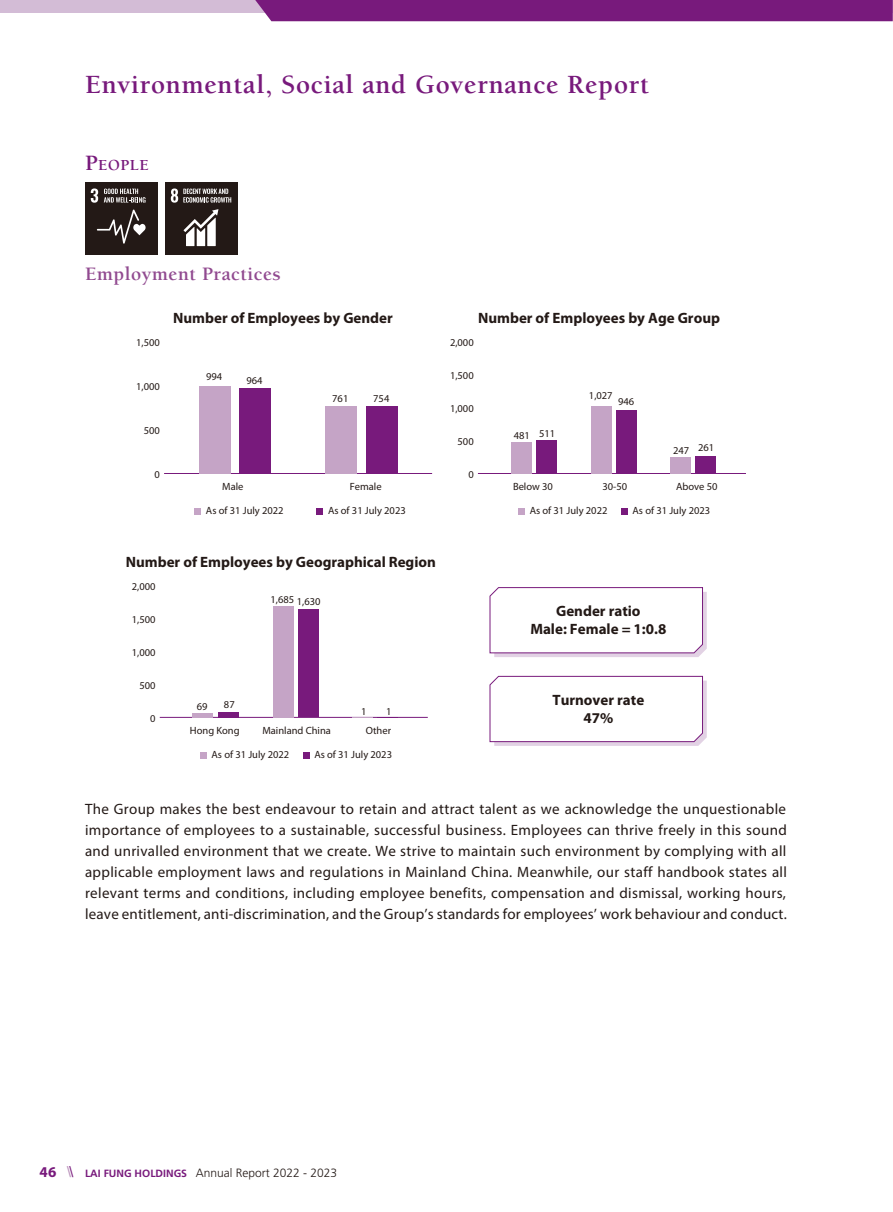
<style>
.page{position:relative;width:893px;height:1212px;background:#fff}
.page>*{position:absolute;margin:0;border:0;box-sizing:border-box;transform-origin:0 0}
.t1{font:700 27px "Berkeley Std";letter-spacing:.025em;color:#781a7c}
.t2{font:700 19.5px "Berkeley Std";letter-spacing:.025em;color:#914a90}
.t3{font:700 15.75px "Berkeley Std";letter-spacing:.04em;color:#781a7c}
.t4{font:15px/21px "Myriad Pro";letter-spacing:.015em;color:#231916;text-align:justify}
.t5{font:700 15px/18px "Myriad Pro";color:#231916;text-align:center}
.t6{font:700 15px "Myriad Pro";color:#781a7c}
.t7{font:300 12px "Frutiger LT Std";color:#231916}
.t8{font:10.5px "Myriad Pro";color:#231916}
.s1{font-size:22.5px}
.s2{font-weight:700;font-size:10.5px;color:#781a7c}
</style>
<div class="page">
<div style="left:0;top:0;width:893px;height:13px;background:#d3bcd6"></div>
<div style="left:255px;top:0;width:638px;height:21px;background:#781a7c"></div>
<div style="left:85px;top:182px;width:72px;height:73px;background:#231916"></div>
<svg style="left:91px;top:188px;width:7px;height:15px"></svg>
<svg style="left:104px;top:189px;width:42px;height:14px"></svg>
<svg style="left:97px;top:210px;width:49px;height:34px"></svg>
<div style="left:165px;top:182px;width:72px;height:73px;background:#231916"></div>
<svg style="left:171px;top:188px;width:60px;height:15px"></svg>
<svg style="left:183px;top:209px;width:35px;height:37px"></svg>
<hr style="left:164px;top:473px;width:268px;height:1px;background:#781a7c">
<div style="left:199px;top:386px;width:31px;height:87px;background:#c5a4c6"></div>
<div style="left:240px;top:388px;width:31px;height:85px;background:#781a7c"></div>
<div style="left:325px;top:406px;width:31px;height:67px;background:#c5a4c6"></div>
<div style="left:366px;top:407px;width:31px;height:66px;background:#781a7c"></div>
<hr style="left:478px;top:473px;width:268px;height:1px;background:#781a7c">
<div style="left:511px;top:442px;width:21px;height:31px;background:#c5a4c6"></div>
<div style="left:536px;top:440px;width:21px;height:33px;background:#781a7c"></div>
<div style="left:591px;top:405px;width:21px;height:68px;background:#c5a4c6"></div>
<div style="left:616px;top:410px;width:21px;height:63px;background:#781a7c"></div>
<div style="left:670px;top:457px;width:21px;height:16px;background:#c5a4c6"></div>
<div style="left:695px;top:456px;width:21px;height:17px;background:#781a7c"></div>
<div style="left:194px;top:508px;width:7px;height:6px;background:#c5a4c6"></div>
<svg style="left:317px;top:508px;width:6px;height:6px"></svg>
<div style="left:518px;top:508px;width:7px;height:6px;background:#c5a4c6"></div>
<svg style="left:621px;top:508px;width:6px;height:6px"></svg>
<hr style="left:160px;top:717px;width:268px;height:1px;background:#781a7c">
<hr style="left:193px;top:713px;width:20px;height:4px;background:#c5a4c6">
<div style="left:218px;top:712px;width:21px;height:5px;background:#781a7c"></div>
<div style="left:273px;top:606px;width:21px;height:111px;background:#c5a4c6"></div>
<div style="left:298px;top:609px;width:21px;height:108px;background:#781a7c"></div>
<svg style="left:200px;top:752px;width:6px;height:6px"></svg>
<svg style="left:303px;top:752px;width:6px;height:6px"></svg>
<svg style="left:489px;top:587px;width:218px;height:70px"></svg>
<svg style="left:489px;top:676px;width:218px;height:70px"></svg>
<h1 class="t1" style="left:85px;top:70px;width:565px">Environmental, Social and Governance Report</h1>
<p class="t3" style="left:85px;top:156px;width:65px"><span class="s1">P</span>EOPLE</p>
<h2 class="t2" style="left:85px;top:264px;width:197px">Employment Practices</h2>
<p class="t5" style="left:173px;top:308px;width:221px">Number of Employees by Gender</p>
<p class="t5" style="left:478px;top:308px;width:244px">Number of Employees by Age Group</p>
<p class="t8" style="left:136px;top:336px;width:25px">1,500</p>
<p class="t8" style="left:450px;top:336px;width:25px">2,000</p>
<p class="t8" style="left:136px;top:380px;width:25px">1,000</p>
<p class="t8" style="left:206px;top:370px;width:18px">994</p>
<p class="t8" style="left:246px;top:374px;width:18px">964</p>
<p class="t8" style="left:332px;top:392px;width:18px">761</p>
<p class="t8" style="left:373px;top:392px;width:18px">754</p>
<p class="t8" style="left:450px;top:369px;width:25px">1,500</p>
<p class="t8" style="left:450px;top:402px;width:25px">1,000</p>
<p class="t8" style="left:589px;top:389px;width:25px">1,027</p>
<p class="t8" style="left:618px;top:395px;width:18px">946</p>
<p class="t8" style="left:144px;top:424px;width:18px">500</p>
<p class="t8" style="left:458px;top:435px;width:18px">500</p>
<p class="t8" style="left:514px;top:428px;width:43px">481 511</p>
<p class="t8" style="left:673px;top:442px;width:43px">247 261</p>
<p class="t8" style="left:155px;top:468px;width:7px">0</p>
<p class="t8" style="left:468px;top:468px;width:7px">0</p>
<p class="t8" style="left:222px;top:480px;width:23px">Male</p>
<p class="t8" style="left:350px;top:480px;width:33px">Female</p>
<p class="t8" style="left:513px;top:480px;width:41px">Below 30</p>
<p class="t8" style="left:602px;top:480px;width:26px">30-50</p>
<p class="t8" style="left:676px;top:480px;width:43px">Above 50</p>
<p class="t8" style="left:328px;top:504px;width:79px">As of 31 July 2023</p>
<p class="t8" style="left:530px;top:504px;width:79px">As of 31 July 2022</p>
<p class="t8" style="left:632px;top:504px;width:79px">As of 31 July 2023</p>
<p class="t5" style="left:126px;top:552px;width:312px">Number of Employees by Geographical Region</p>
<p class="t8" style="left:206px;top:504px;width:79px">As of 31 July 2022</p>
<p class="t8" style="left:132px;top:580px;width:25px">2,000</p>
<p class="t8" style="left:132px;top:613px;width:25px">1,500</p>
<p class="t8" style="left:132px;top:646px;width:25px">1,000</p>
<p class="t8" style="left:139px;top:679px;width:18px">500</p>
<p class="t8" style="left:150px;top:712px;width:7px">0</p>
<p class="t8" style="left:271px;top:594px;width:51px">1,685 1,630</p>
<p class="t8" style="left:197px;top:700px;width:12px">69</p>
<p class="t8" style="left:224px;top:698px;width:12px">87</p>
<p class="t8" style="left:361px;top:705px;width:7px">1</p>
<p class="t8" style="left:386px;top:705px;width:7px">1</p>
<p class="t8" style="left:190px;top:723px;width:51px">Hong Kong</p>
<p class="t8" style="left:262px;top:723px;width:70px">Mainland China</p>
<p class="t8" style="left:366px;top:723px;width:27px">Other</p>
<p class="t8" style="left:212px;top:748px;width:79px">As of 31 July 2022</p>
<p class="t8" style="left:314px;top:748px;width:79px">As of 31 July 2023</p>
<p class="t5" style="left:530px;top:601px;width:138px">Gender ratio<br>Male: Female = 1:0.8</p>
<p class="t5" style="left:552px;top:690px;width:93px">Turnover rate<br>47%</p>
<p class="t4" style="left:85px;top:799px;width:703px">The Group makes the best endeavour to retain and attract talent as we acknowledge the unquestionable importance of employees to a sustainable, successful business. Employees can thrive freely in this sound and unrivalled environment that we create. We strive to maintain such environment by complying with all applicable employment laws and regulations in Mainland China. Meanwhile, our staff handbook states all relevant terms and conditions, including employee benefits, compensation and dismissal, working hours, leave entitlement, anti-discrimination, and the Group’s standards for employees’ work behaviour and conduct.</p>
<p class="t6" style="left:39px;top:1162px;width:18px">46</p>
<p class="t7" style="left:85px;top:1166px;width:254px"><span class="s2">LAI FUNG HOLDINGS</span> Annual Report 2022 - 2023</p>
</div>
